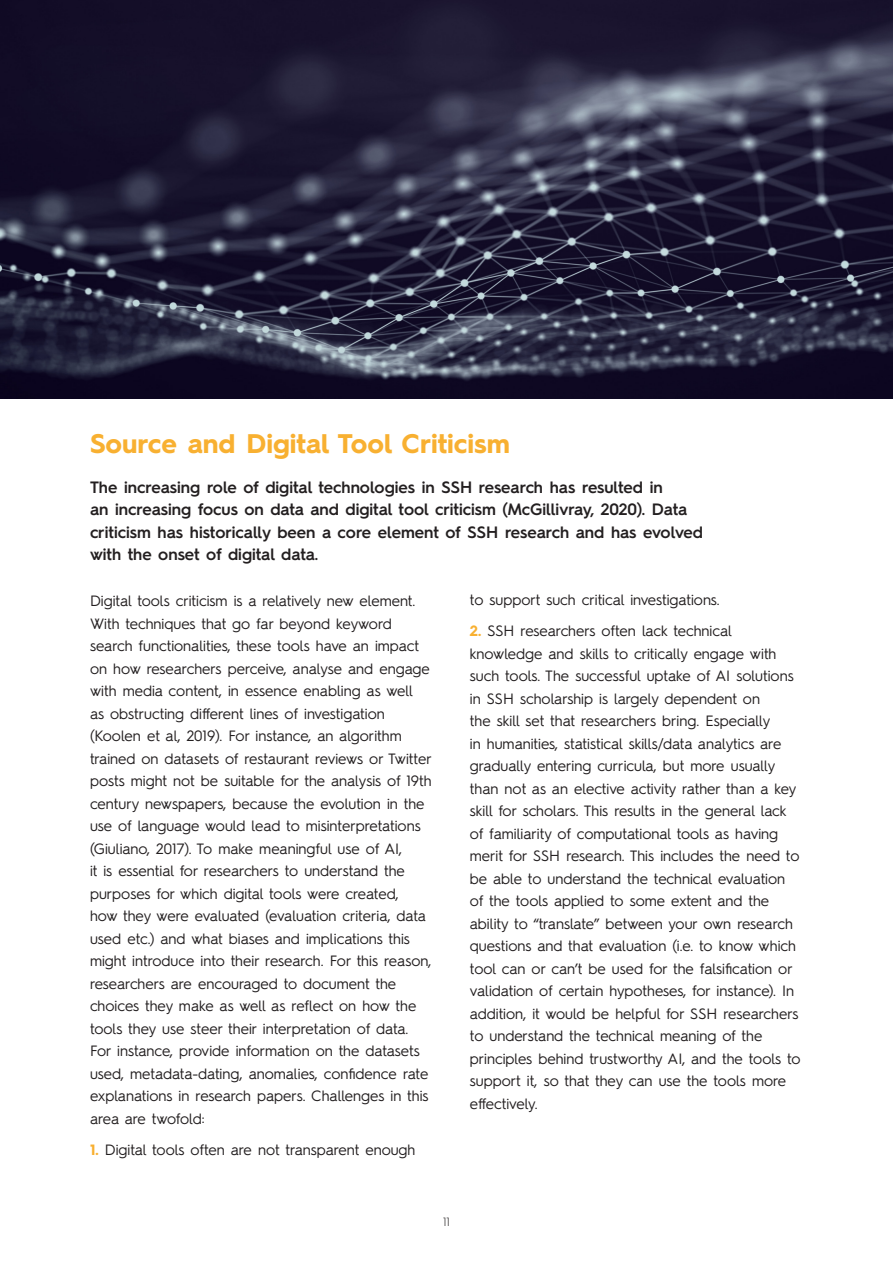
<style>
.page{position:relative;width:893px;height:1263px;background:#fff}
.page>*{position:absolute;margin:0;border:0;box-sizing:border-box;transform-origin:0 0}
.Title_2{font:700 27px "Hurme Geometric Sans 3";color:#f8b031}
.Paragraph_Style_2{font:600 16.5px/22.5px "Hurme Geometric Sans 3";color:#231f20}
.t1{font:15px/22.5px "Hurme Geometric Sans 3";color:#231f20}
.t2{font:300 12px "Hurme Geometric Sans 3";color:#231f20}
.s1{font-weight:700;color:#f8b031}
</style>
<div class="page">
<img style="left:0;top:0;width:893px;height:398px">
<p class="Title_2" style="left:90px;top:424px;width:422px">Source and Digital Tool Criticism</p>
<p class="Paragraph_Style_2" style="left:90px;top:475px;width:614px">The increasing role of digital technologies in SSH research has resulted in<br>an increasing focus on data and digital tool criticism (McGillivray, 2020). Data criticism has historically been a core element of SSH research and has evolved with the onset of digital data.</p>
<p class="t1" style="left:470px;top:587px;width:251px">to support such critical investigations.</p>
<p class="t1" style="left:470px;top:619px;width:332px"><span class="s1">2.</span> SSH researchers often lack technical knowledge and skills to critically engage with such tools. The successful uptake of AI solutions in SSH scholarship is largely dependent on<br>the skill set that researchers bring. Especially<br>in humanities, statistical skills/data analytics are gradually entering curricula, but more usually than not as an elective activity rather than a key skill for scholars. This results in the general lack of familiarity of computational tools as having merit for SSH research. This includes the need to be able to understand the technical evaluation of the tools applied to some extent and the ability to “translate” between your own research questions and that evaluation (i.e. to know which tool can or can’t be used for the falsification or validation of certain hypotheses, for instance). In addition, it would be helpful for SSH researchers to understand the technical meaning of the principles behind trustworthy AI, and the tools to support it, so that they can use the tools more effectively.</p>
<p class="t1" style="left:90px;top:589px;width:343px">Digital tools criticism is a relatively new element.<br>With techniques that go far beyond keyword search functionalities, these tools have an impact on how researchers perceive, analyse and engage with media content, in essence enabling as well<br>as obstructing different lines of investigation (Koolen et al, 2019). For instance, an algorithm trained on datasets of restaurant reviews or Twitter posts might not be suitable for the analysis of 19th century newspapers, because the evolution in the use of language would lead to misinterpretations (Giuliano, 2017). To make meaningful use of AI,<br>it is essential for researchers to understand the purposes for which digital tools were created,<br>how they were evaluated (evaluation criteria, data used etc.) and what biases and implications this might introduce into their research. For this reason, researchers are encouraged to document the choices they make as well as reflect on how the tools they use steer their interpretation of data.<br>For instance, provide information on the datasets used, metadata-dating, anomalies, confidence rate explanations in research papers. Challenges in this area are twofold:</p>
<p class="t1" style="left:90px;top:1138px;width:327px"><span class="s1">1.</span> Digital tools often are not transparent enough</p>
<p class="t2" style="left:443px;top:1214px;width:8px">11</p>
</div>
